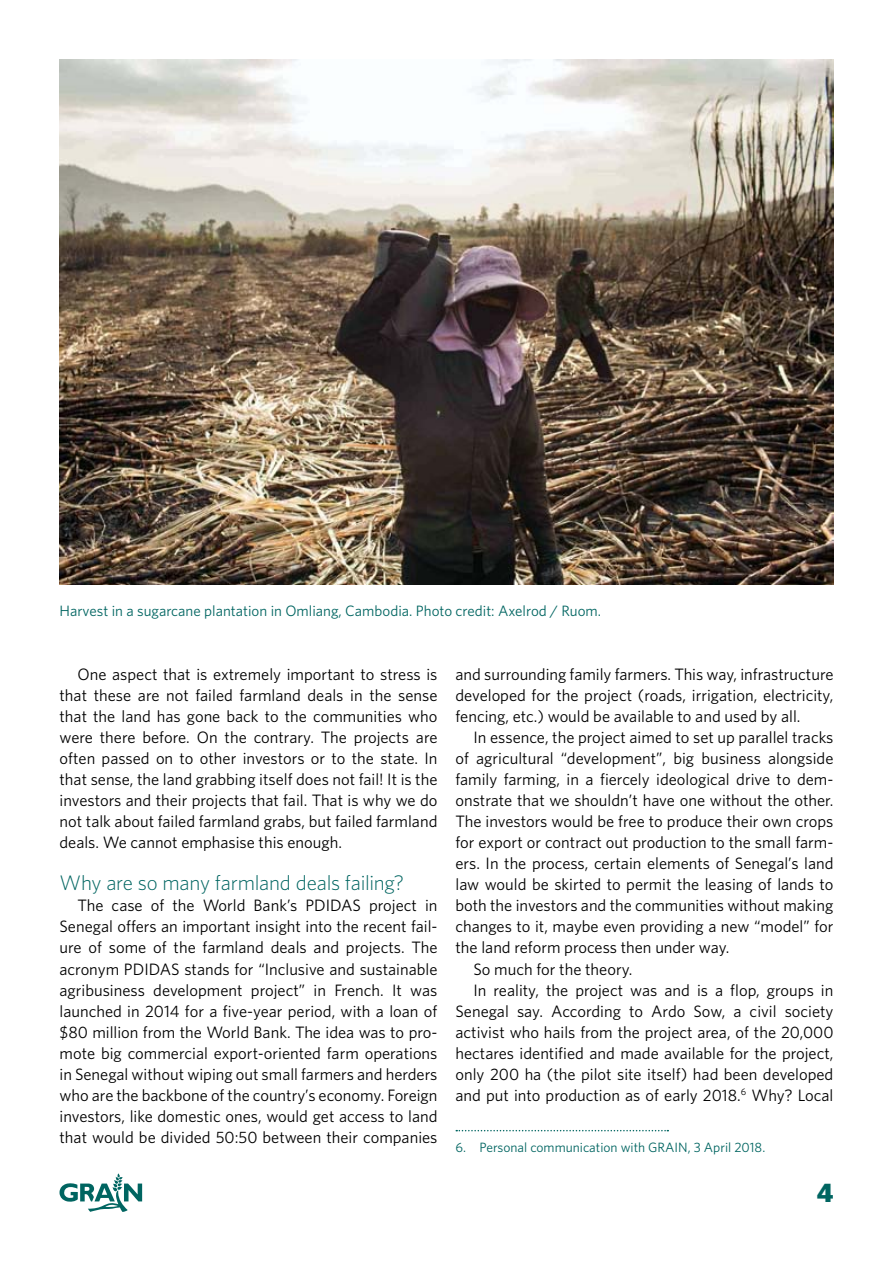
<style>
.page{position:relative;width:893px;height:1263px;background:#fff}
.page>*{position:absolute;margin:0;border:0;box-sizing:border-box;transform-origin:0 0}
.t1{font:900 27px "Whitney";color:#006561}
.Subtitle{font:300 21px "Whitney";letter-spacing:-.01em;color:#006561}
.t2{font:16.5px/21px "Whitney";color:#000;text-align:justify}
.Photo_caption{font:15px "Whitney";color:#006561}
.Footnote{font:13.5px "Whitney";color:#006561}
</style>
<div class="page">
<svg style="left:60px;top:1173px;width:82px;height:39px"></svg>
<svg style="left:456px;top:1130px;width:212px;height:1px"></svg>
<img style="left:60px;top:60px;width:773px;height:525px">
<p class="Photo_caption" style="left:60px;top:602px;width:543px">Harvest in a sugarcane plantation in Omliang, Cambodia. Photo credit: Axelrod / Ruom.</p>
<p class="t2" style="left:60px;top:664px;width:379px;text-indent:18px">One aspect that is extremely important to stress is that these are not failed farmland deals in the sense that the land has gone back to the communities who were there before. On the contrary. The projects are often passed on to other investors or to the state. In that sense, the land grabbing itself does not fail! It is the investors and their projects that fail. That is why we do not talk about failed farmland grabs, but failed farmland deals. We cannot emphasise this enough.</p>
<p class="Subtitle" style="left:60px;top:871px;width:346px">Why are so many farmland deals failing?</p>
<p class="t2" style="left:60px;top:895px;width:379px;text-indent:18px">The case of the World Bank’s PDIDAS project in Senegal offers an important insight into the recent fail&shy;ure of some of the farmland deals and projects. The acronym PDIDAS stands for “Inclusive and sustainable agribusiness development project” in French. It was launched in 2014 for a five-year period, with a loan of $80 million from the World Bank. The idea was to pro&shy;mote big commercial export-oriented farm operations in Senegal without wiping out small farmers and herders who are the backbone of the country’s economy. Foreign investors, like domestic ones, would get access to land that would be divided 50:50 between their companies</p>
<p class="t2" style="left:455px;top:664px;width:379px">and surrounding family farmers. This way, infrastructure developed for the project (roads, irrigation, electricity, fencing, etc.) would be available to and used by all.</p>
<p class="t2" style="left:455px;top:727px;width:379px;text-indent:18px">In essence, the project aimed to set up parallel tracks of agricultural “development”, big business alongside family farming, in a fiercely ideological drive to dem&shy;onstrate that we shouldn’t have one without the other.<br>The investors would be free to produce their own crops for export or contract out production to the small farm&shy;ers. In the process, certain elements of Senegal’s land law would be skirted to permit the leasing of lands to both the investors and the communities without making changes to it, maybe even providing a new “model” for the land reform process then under way.</p>
<p class="t2" style="left:473px;top:958px;width:161px">So much for the theory.</p>
<p class="t2" style="left:455px;top:979px;width:379px;text-indent:18px">In reality, the project was and is a flop, groups in Senegal say. According to Ardo Sow, a civil society activist who hails from the project area, of the 20,000 hectares identified and made available for the project, only 200 ha (the pilot site itself) had been developed and put into production as of early 2018.<sup>6</sup> Why? Local</p>
<p class="Footnote" style="left:455px;top:1139px;width:311px">6. Personal communication with GRAIN, 3 April 2018.</p>
<h1 class="t1" style="left:817px;top:1176px;width:18px">4</h1>
</div>
